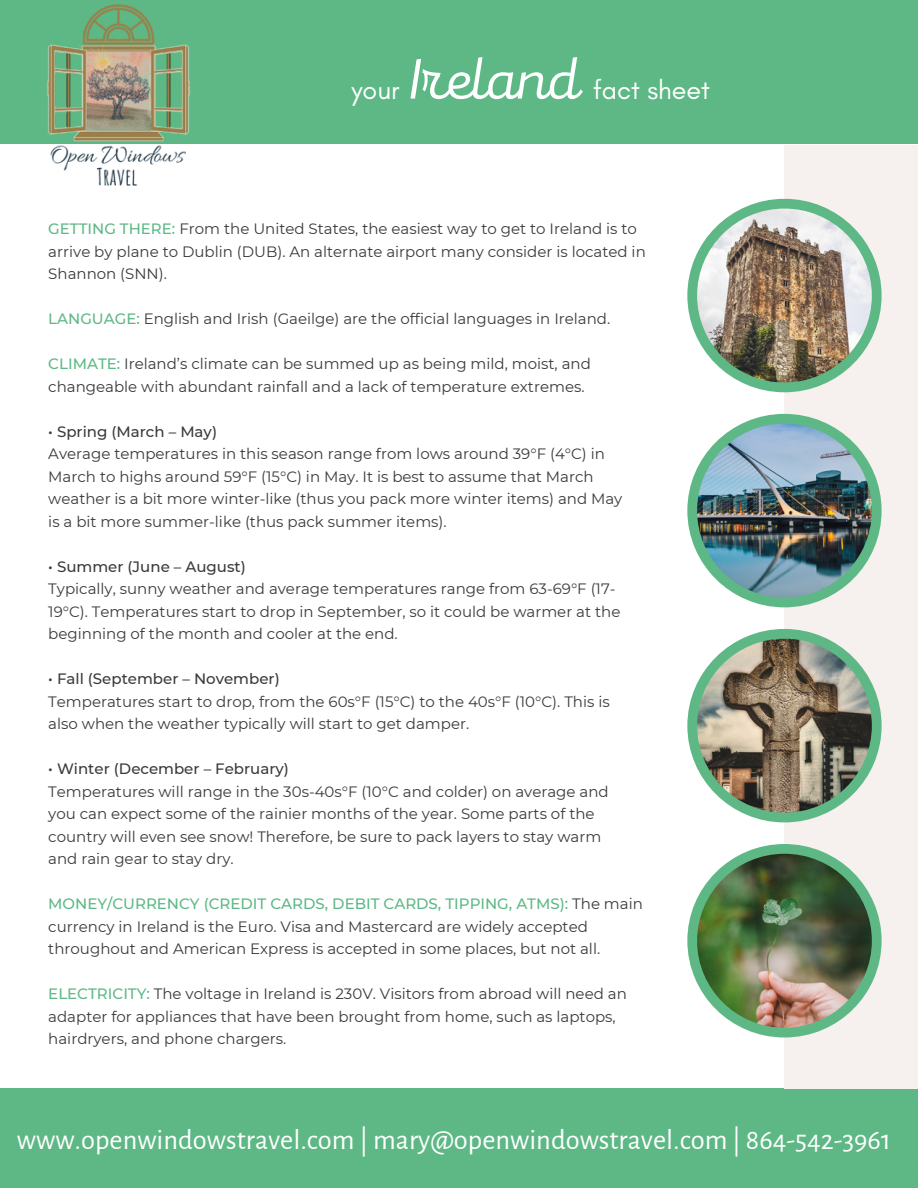
<style>
.page{position:relative;width:918px;height:1188px;background:#fff}
.page>*{position:absolute;margin:0;border:0;box-sizing:border-box;transform-origin:0 0}
.t1{font:28.5px "Alegreya Sans";color:#fff}
.t2{font:26.85px "Glacial Indifference";color:#fff}
.t3{font:15px/22.5px "Montserrat";color:#393a3b}
.t4{font:500 15px "Montserrat";color:#393a3b}
.s1{font-family:"Mixa";font-size:58.5px}
.s2{font-weight:500;color:#5eb885}
</style>
<div class="page">
<div style="left:0;top:1089px;width:918px;height:99px;background:#5eb885"></div>
<div style="left:785px;top:145px;width:133px;height:944px;background:#f6f1ee"></div>
<div style="left:0;top:0;width:918px;height:144px;background:#5eb885"></div>
<img style="left:687px;top:199px;width:195px;height:193px">
<img style="left:687px;top:414px;width:195px;height:193px">
<svg style="left:687px;top:629px;width:195px;height:193px"></svg>
<img style="left:687px;top:844px;width:195px;height:194px">
<img style="left:46px;top:4px;width:145px;height:182px">
<h2 class="t2" style="left:351px;top:73px;width:360px">your <span class="s1">Ireland</span> fact sheet</h2>
<p class="t3" style="left:48px;top:218px;width:599px"><span class="s2">GETTING THERE:</span> From the United States, the easiest way to get to Ireland is to arrive by plane to Dublin (DUB). An alternate airport many consider is located in<br>Shannon (SNN).</p>
<p class="t3" style="left:48px;top:308px;width:564px"><span class="s2">LANGUAGE:</span> English and Irish (Gaeilge) are the official languages in Ireland.</p>
<p class="t3" style="left:48px;top:353px;width:544px"><span class="s2">CLIMATE:</span> Ireland’s climate can be summed up as being mild, moist, and changeable with abundant rainfall and a lack of temperature extremes.</p>
<p class="t4" style="left:48px;top:422px;width:170px">• Spring (March – May)</p>
<p class="t3" style="left:48px;top:443px;width:576px">Average temperatures in this season range from lows around 39°F (4°C) in March to highs around 59°F (15°C) in May. It is best to assume that March weather is a bit more winter-like (thus you pack more winter items) and May is a bit more summer-like (thus pack summer items).</p>
<p class="t4" style="left:48px;top:557px;width:199px">• Summer (June – August)</p>
<p class="t3" style="left:48px;top:578px;width:574px">Typically, sunny weather and average temperatures range from 63-69°F (17-<br>19°C). Temperatures start to drop in September, so it could be warmer at the beginning of the month and cooler at the end.</p>
<p class="t4" style="left:48px;top:670px;width:233px">• Fall (September – November)</p>
<p class="t3" style="left:48px;top:690px;width:563px">Temperatures start to drop, from the 60s°F (15°C) to the 40s°F (10°C). This is also when the weather typically will start to get damper.</p>
<p class="t4" style="left:48px;top:760px;width:242px">• Winter (December – February)</p>
<p class="t3" style="left:48px;top:780px;width:562px">Temperatures will range in the 30s-40s°F (10°C and colder) on average and you can expect some of the rainier months of the year. Some parts of the country will even see snow! Therefore, be sure to pack layers to stay warm and rain gear to stay dry.</p>
<p class="t3" style="left:48px;top:893px;width:596px"><span class="s2">MONEY/CURRENCY (CREDIT CARDS, DEBIT CARDS, TIPPING, ATMS):</span> The main currency in Ireland is the Euro. Visa and Mastercard are widely accepted throughout and American Express is accepted in some places, but not all.</p>
<p class="t3" style="left:48px;top:983px;width:580px"><span class="s2">ELECTRICITY:</span> The voltage in Ireland is 230V. Visitors from abroad will need an adapter for appliances that have been brought from home, such as laptops, hairdryers, and phone chargers.</p>
<h1 class="t1" style="left:17px;top:1126px;width:875px">www.openwindowstravel.com | mary@openwindowstravel.com | 864-542-3961</h1>
</div>
